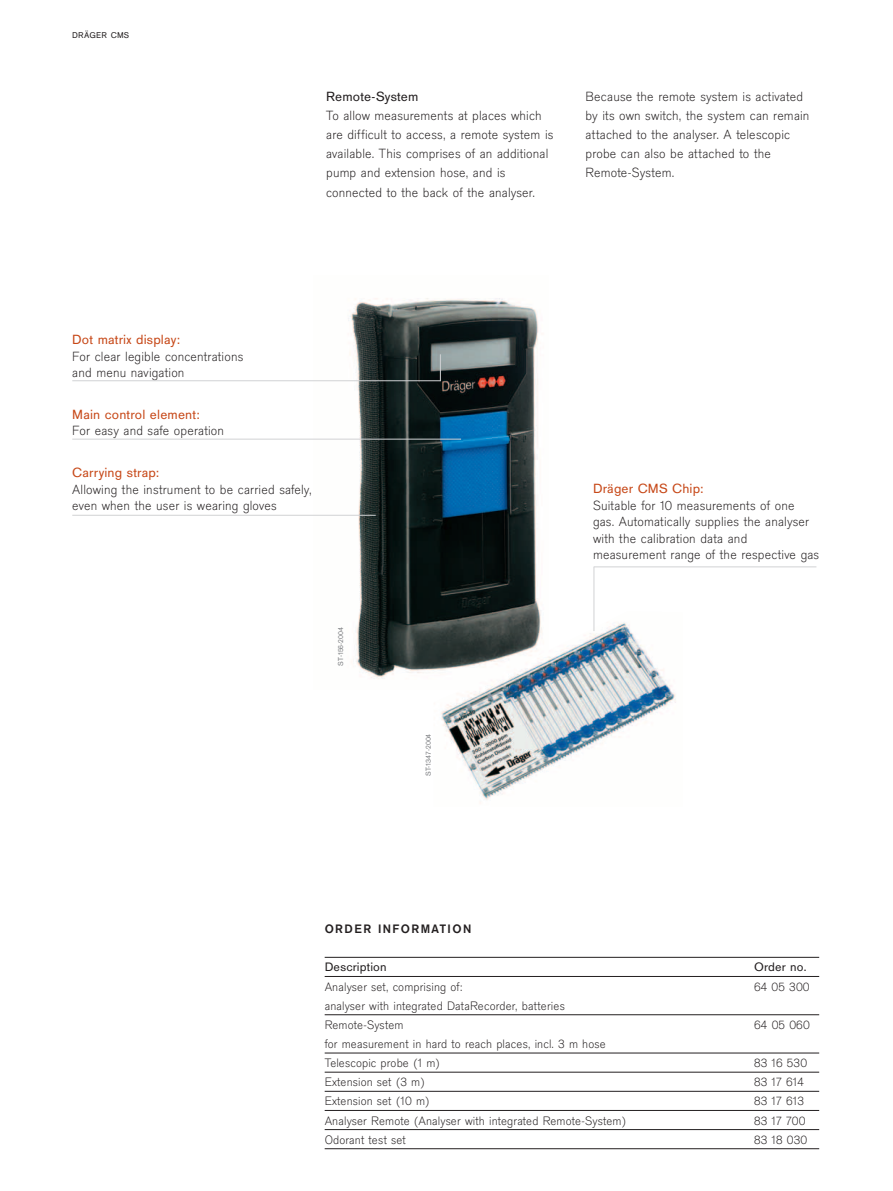
<style>
.page{position:relative;width:893px;height:1191px;background:#fff}
.page>*{position:absolute;margin:0;border:0;box-sizing:border-box;transform-origin:0 0}
.t1{font:300 13.8px/19.2px "Draeger San";letter-spacing:.01em;color:#231f20}
.t2{font:13.8px "Draeger San";letter-spacing:.01em;color:#c74919}
.t3{font:13.8px "Draeger San";letter-spacing:.01em;color:#231f20}
.t4{font:300 12.75px/19.2px "Draeger San";letter-spacing:.01em;color:#231f20}
.t5{font:12.75px "Draeger San";letter-spacing:.01em;color:#231f20}
.t6{font:700 12.75px "Draeger San";letter-spacing:.11em;color:#231f20}
.t7{font:9px "Draeger San Ver";letter-spacing:.01em;color:#231f20}
.t8{font:7.5px "Draeger San";color:#808285}
</style>
<div class="page">
<hr style="left:325px;top:957px;width:494px;height:1px;background:#231f20">
<hr style="left:325px;top:976px;width:494px;height:1px;background:#231f20">
<hr style="left:325px;top:1014px;width:494px;height:1px;background:#231f20">
<hr style="left:325px;top:1052px;width:494px;height:1px;background:#231f20">
<hr style="left:325px;top:1072px;width:494px;height:1px;background:#231f20">
<hr style="left:325px;top:1091px;width:494px;height:1px;background:#231f20">
<hr style="left:325px;top:1110px;width:494px;height:1px;background:#231f20">
<hr style="left:325px;top:1129px;width:494px;height:1px;background:#231f20">
<hr style="left:325px;top:1148px;width:494px;height:1px;background:#231f20">
<img style="left:314px;top:298px;width:227px;height:381px">
<hr style="left:72px;top:380px;width:368px;height:1px;background:#d1d2d4">
<hr style="left:72px;top:439px;width:389px;height:1px;background:#d1d2d4">
<hr style="left:72px;top:515px;width:304px;height:1px;background:#d1d2d4">
<img style="left:434px;top:611px;width:242px;height:189px">
<svg style="left:440px;top:354px;width:1px;height:27px"></svg>
<hr style="left:594px;top:566px;width:222px;height:1px;background:#d1d2d4">
<hr style="left:594px;top:567px;width:1px;height:64px;background:#d1d2d4">
<p class="t7" style="left:72px;top:30px;width:58px">DRÄGER CMS</p>
<p class="t3" style="left:326px;top:92px;width:94px">Remote-System</p>
<p class="t1" style="left:326px;top:107px;width:229px">To allow measurements at places which are difficult to access, a remote system is available. This comprises of an additional pump and extension hose, and is connected to the back of the analyser.</p>
<p class="t1" style="left:586px;top:88px;width:225px">Because the remote system is activated by its own switch, the system can remain attached to the analyser. A telescopic probe can also be attached to the Remote-System.</p>
<p class="t2" style="left:72px;top:335px;width:109px">Dot matrix display:</p>
<p class="t1" style="left:72px;top:350px;width:173px;line-height:16.5px">For clear legible concentrations and menu navigation</p>
<p class="t2" style="left:72px;top:410px;width:129px">Main control element:</p>
<p class="t1" style="left:72px;top:423px;width:153px">For easy and safe operation</p>
<p class="t2" style="left:72px;top:468px;width:88px">Carrying strap:</p>
<p class="t1" style="left:72px;top:482px;width:241px;line-height:16.5px">Allowing the instrument to be carried safely, even when the user is wearing gloves</p>
<p class="t8" style="left:338px;top:665px;width:40px;rotate:-90deg">ST-156-2004</p>
<p class="t8" style="left:426px;top:776px;width:44px;rotate:-90deg">ST-1347-2004</p>
<p class="t2" style="left:593px;top:484px;width:112px">Dräger CMS Chip:</p>
<p class="t1" style="left:593px;top:499px;width:228px;line-height:16.5px">Suitable for 10 measurements of one gas. Automatically supplies the analyser with the calibration data and measurement range of the respective gas</p>
<p class="t6" style="left:325px;top:924px;width:148px">ORDER INFORMATION</p>
<p class="t5" style="left:325px;top:963px;width:63px">Description</p>
<p class="t5" style="left:754px;top:963px;width:54px">Order no.</p>
<p class="t4" style="left:325px;top:978px;width:139px">Analyser set, comprising of:</p>
<p class="t4" style="left:754px;top:978px;width:57px">64 05 300</p>
<p class="t4" style="left:325px;top:997px;width:242px">analyser with integrated DataRecorder, batteries<br>Remote-System</p>
<p class="t4" style="left:754px;top:1016px;width:57px">64 05 060</p>
<p class="t4" style="left:325px;top:1035px;width:283px">for measurement in hard to reach places, incl. 3 m hose<br>Telescopic probe (1 m)</p>
<p class="t4" style="left:754px;top:1054px;width:55px">83 16 530</p>
<p class="t4" style="left:325px;top:1074px;width:102px">Extension set (3 m)</p>
<p class="t4" style="left:754px;top:1074px;width:51px">83 17 614</p>
<p class="t4" style="left:325px;top:1093px;width:107px">Extension set (10 m)</p>
<p class="t4" style="left:754px;top:1093px;width:51px">83 17 613</p>
<p class="t4" style="left:325px;top:1112px;width:303px">Analyser Remote (Analyser with integrated Remote-System)</p>
<p class="t4" style="left:754px;top:1112px;width:53px">83 17 700</p>
<p class="t4" style="left:325px;top:1131px;width:83px">Odorant test set</p>
<p class="t4" style="left:754px;top:1131px;width:55px">83 18 030</p>
</div>
